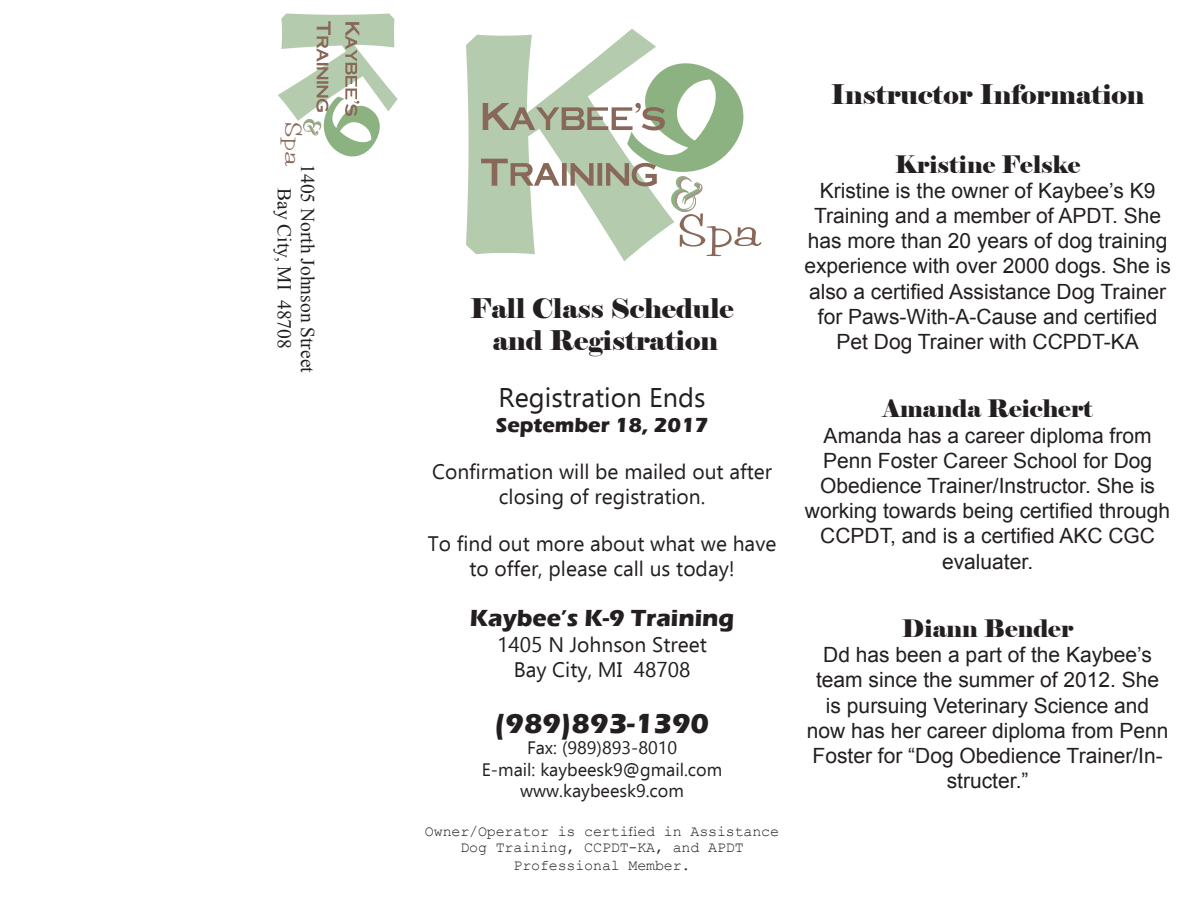
<style>
.page{position:relative;width:1188px;height:918px;background:#fff}
.page>*{position:absolute;margin:0;border:0;box-sizing:border-box;transform-origin:0 0}
.t1{font:51.45px "Parade";color:#886859}
.t2{font:51.45px "Bernhard Mordern";color:#8cb282}
.t3{font:700 28.5px "Eras ITC";color:#231f20}
.t4{font:27px "Elephant";color:#231f20}
.t5{font:27px "Ebrima";color:#231f20}
.t6{font:26.55px "Parade";color:#886859}
.t7{font:26.55px "Bernhard Mordern";color:#8cb282}
.t8{font:24px "Elephant";color:#231f20}
.t9{font:700 24px "Eras ITC";color:#231f20}
.t10{font:21px/25.2px "Arial";color:#231f20;text-align:center}
.t11{font:21px/25.2px "Ebrima";color:#231f20;text-align:center}
.t12{font:700 21px "Eras ITC";color:#231f20}
.t13{font:19.5px "Times New Roman";color:#231f20}
.t14{font:18px "Ebrima";color:#231f20}
.t15{font:15px/16.5px "Courier New";letter-spacing:-.01em;color:#231f20;text-align:center}
</style>
<div class="page">
<svg style="left:466px;top:29px;width:208px;height:232px"></svg>
<svg style="left:481px;top:62px;width:263px;height:150px"></svg>
<svg style="left:278px;top:14px;width:119px;height:143px"></svg>
<p class="t6" style="left:308px;top:122px;width:45px;rotate:90deg">Spa</p>
<p class="t7" style="left:330px;top:118px;width:18px;rotate:90deg">&amp;</p>
<p class="t13" style="left:322px;top:164px;width:210px;rotate:90deg">1405 North Johnson Street</p>
<p class="t13" style="left:298px;top:188px;width:162px;rotate:90deg">Bay City, MI 48708</p>
<p class="t2" style="left:669px;top:161px;width:33px">&amp;</p>
<p class="t1" style="left:677px;top:202px;width:86px">Spa</p>
<p class="t4" style="left:470px;top:291px;width:265px">Fall Class Schedule</p>
<p class="t4" style="left:493px;top:323px;width:227px">and Registration</p>
<p class="t5" style="left:499px;top:378px;width:208px">Registration Ends</p>
<p class="t12" style="left:496px;top:413px;width:214px">September 18, 2017</p>
<p class="t11" style="left:432px;top:458px;width:342px">Confirmation will be mailed out after closing of registration.</p>
<p class="t11" style="left:428px;top:530px;width:350px">To find out more about what we have to offer, please call us today!</p>
<p class="t9" style="left:470px;top:605px;width:266px">Kaybee’s K-9 Training</p>
<p class="t11" style="left:497px;top:631px;width:211px">1405 N Johnson Street</p>
<p class="t11" style="left:514px;top:656px;width:178px">Bay City, MI 48708</p>
<p class="t3" style="left:495px;top:707px;width:216px">(989)893-1390</p>
<p class="t14" style="left:527px;top:735px;width:152px">Fax: (989)893-8010</p>
<p class="t14" style="left:482px;top:757px;width:242px">E-mail: kaybeesk9@gmail.com</p>
<p class="t14" style="left:520px;top:778px;width:165px">www.kaybeesk9.com</p>
<p class="t15" style="left:425px;top:822px;width:356px">Owner/Operator is certified in Assistance<br>Dog Training, CCPDT-KA, and APDT</p>
<p class="t15" style="left:514px;top:857px;width:179px">Professional Member.</p>
<p class="t4" style="left:831px;top:78px;width:315px">Instructor Information</p>
<p class="t8" style="left:895px;top:149px;width:187px">Kristine Felske</p>
<p class="t10" style="left:804px;top:178px;width:368px">Kristine is the owner of Kaybee’s K9<br>Training and a member of APDT. She has more than 20 years of dog training experience with over 2000 dogs. She is also a certified Assistance Dog Trainer for Paws-With-A-Cause and certified Pet Dog Trainer with CCPDT-KA</p>
<p class="t8" style="left:882px;top:394px;width:212px">Amanda Reichert</p>
<p class="t10" style="left:805px;top:423px;width:367px">Amanda has a career diploma from<br>Penn Foster Career School for Dog<br>Obedience Trainer/Instructor. She is working towards being certified through<br>CCPDT, and is a certified AKC CGC evaluater.</p>
<p class="t8" style="left:902px;top:613px;width:173px">Diann Bender</p>
<p class="t10" style="left:807px;top:642px;width:363px">Dd has been a part of the Kaybee’s team since the summer of 2012. She is pursuing Veterinary Science and now has her career diploma from Penn<br>Foster for “Dog Obedience Trainer/In&shy;structer.”</p>
</div>
